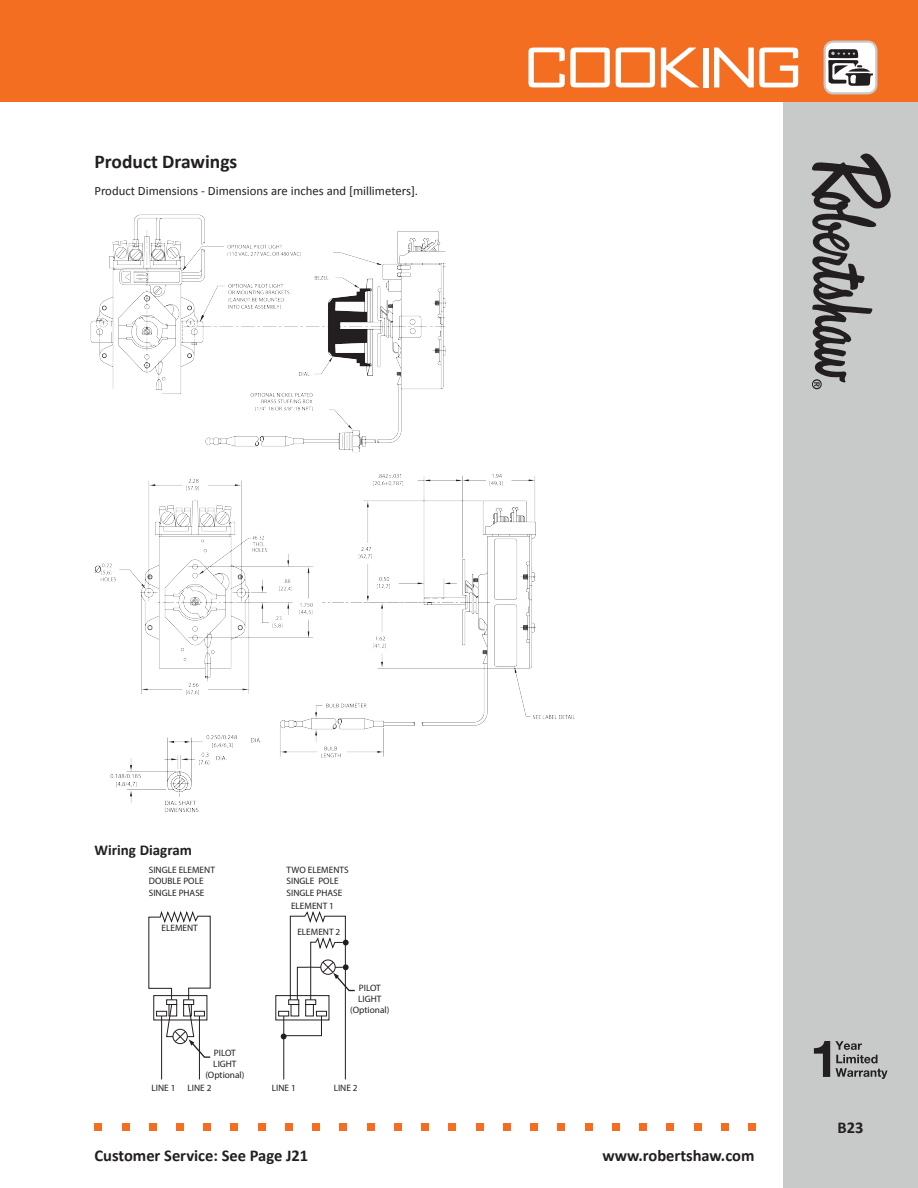
<style>
.page{position:relative;width:918px;height:1188px;background:#fff}
.page>*{position:absolute;margin:0;border:0;box-sizing:border-box;transform-origin:0 0}
.t1{font:57px "Bank Gothic";color:#fff}
.t2{font:700 19.5px "Calibri";color:#231f20}
.t3{font:700 16.5px "Calibri";color:#231f20}
.t4{font:700 15px "Calibri";color:#231f20}
.t5{font:12.75px "Calibri";color:#231f20}
.t6{font:9.3px/11.1px "Myriad Pro";color:#231f20}
</style>
<div class="page">
<div style="left:783px;top:101px;width:135px;height:1087px;background:#c8c9c9"></div>
<div style="left:0;top:0;width:918px;height:101px;background:#f36e21"></div>
<div style="left:825px;top:42px;width:51px;height:51px;background:#fff;border-radius:9px"></div>
<svg style="left:828px;top:49px;width:45px;height:37px"></svg>
<div style="left:824px;top:40px;width:54px;height:54px;border:2px solid #c8c9c9;border-radius:9px"></div>
<div style="left:94px;top:1123px;width:8px;height:8px;background:#f36e21"></div>
<div style="left:122px;top:1123px;width:7px;height:8px;background:#f36e21"></div>
<div style="left:149px;top:1123px;width:7px;height:8px;background:#f36e21"></div>
<div style="left:176px;top:1123px;width:8px;height:8px;background:#f36e21"></div>
<div style="left:204px;top:1123px;width:7px;height:8px;background:#f36e21"></div>
<div style="left:231px;top:1123px;width:7px;height:8px;background:#f36e21"></div>
<div style="left:258px;top:1123px;width:8px;height:8px;background:#f36e21"></div>
<div style="left:285px;top:1123px;width:8px;height:8px;background:#f36e21"></div>
<div style="left:313px;top:1123px;width:7px;height:8px;background:#f36e21"></div>
<div style="left:340px;top:1123px;width:7px;height:8px;background:#f36e21"></div>
<div style="left:367px;top:1123px;width:8px;height:8px;background:#f36e21"></div>
<div style="left:394px;top:1123px;width:8px;height:8px;background:#f36e21"></div>
<div style="left:422px;top:1123px;width:7px;height:8px;background:#f36e21"></div>
<div style="left:449px;top:1123px;width:7px;height:8px;background:#f36e21"></div>
<div style="left:476px;top:1123px;width:7px;height:8px;background:#f36e21"></div>
<div style="left:503px;top:1123px;width:8px;height:8px;background:#f36e21"></div>
<div style="left:530px;top:1123px;width:8px;height:8px;background:#f36e21"></div>
<div style="left:558px;top:1123px;width:7px;height:8px;background:#f36e21"></div>
<div style="left:585px;top:1123px;width:7px;height:8px;background:#f36e21"></div>
<div style="left:612px;top:1123px;width:8px;height:8px;background:#f36e21"></div>
<div style="left:640px;top:1123px;width:7px;height:8px;background:#f36e21"></div>
<div style="left:667px;top:1123px;width:7px;height:8px;background:#f36e21"></div>
<div style="left:694px;top:1123px;width:8px;height:8px;background:#f36e21"></div>
<div style="left:721px;top:1123px;width:8px;height:8px;background:#f36e21"></div>
<div style="left:748px;top:1123px;width:8px;height:8px;background:#f36e21"></div>
<svg style="left:811px;top:153px;width:80px;height:236px"></svg>
<hr style="left:161px;top:1016px;width:1px;height:63px;background:#231f20">
<hr style="left:199px;top:1016px;width:1px;height:63px;background:#231f20">
<div style="left:278px;top:1011px;width:11px;height:5px;border:1px solid #231f20"></div>
<svg style="left:148px;top:911px;width:63px;height:147px"></svg>
<svg style="left:281px;top:911px;width:74px;height:169px"></svg>
<img style="left:95px;top:474px;width:480px;height:284px">
<img style="left:108px;top:728px;width:166px;height:84px">
<img style="left:90px;top:214px;width:356px;height:238px">
<svg style="left:814px;top:1041px;width:74px;height:38px"></svg>
<h2 class="t2" style="left:94px;top:149px;width:144px">Product Drawings</h2>
<h3 class="t5" style="left:94px;top:183px;width:325px">Product Dimensions - Dimensions are inches and [millimeters].</h3>
<h1 class="t1" style="left:526px;top:31px;width:277px">COOKING</h1>
<h3 class="t4" style="left:94px;top:841px;width:99px">Wiring Diagram</h3>
<p class="t6" style="left:149px;top:864px;width:68px">SINGLE ELEMENT<br>DOUBLE POLE<br>SINGLE PHASE</p>
<p class="t6" style="left:287px;top:864px;width:64px">TWO ELEMENTS<br>SINGLE POLE<br>SINGLE PHASE</p>
<p class="t6" style="left:162px;top:922px;width:38px">ELEMENT</p>
<p class="t6" style="left:291px;top:900px;width:45px">ELEMENT 1</p>
<p class="t6" style="left:297px;top:926px;width:45px">ELEMENT 2</p>
<p class="t6" style="left:205px;top:1047px;width:41px;text-align:center">PILOT<br>LIGHT (Optional)</p>
<p class="t6" style="left:350px;top:982px;width:41px;text-align:center">PILOT<br>LIGHT (Optional)</p>
<p class="t6" style="left:151px;top:1082px;width:26px">LINE 1</p>
<p class="t6" style="left:187px;top:1082px;width:26px">LINE 2</p>
<p class="t6" style="left:272px;top:1082px;width:26px">LINE 1</p>
<p class="t6" style="left:334px;top:1082px;width:26px">LINE 2</p>
<h3 class="t3" style="left:94px;top:1145px;width:215px">Customer Service: See Page J21</h3>
<h3 class="t3" style="left:602px;top:1145px;width:154px">www.robertshaw.com</h3>
<h3 class="t3" style="left:838px;top:1117px;width:27px">B23</h3>
</div>
